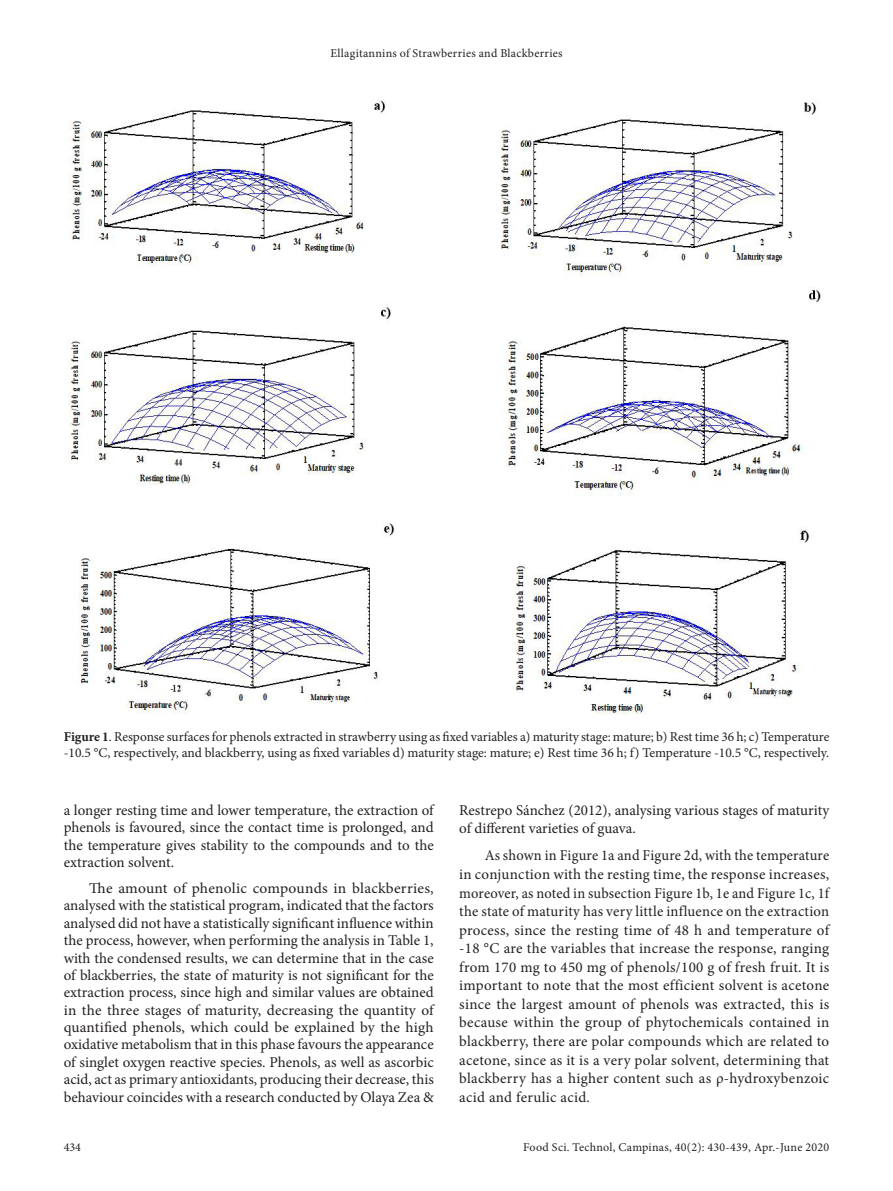
<style>
.page{position:relative;width:893px;height:1191px;background:#fff}
.page>*{position:absolute;margin:0;border:0;box-sizing:border-box;transform-origin:0 0}
.Paragraph{font:15px/17.4px "Minion Pro";color:#231f20;text-align:justify}
.Paragraph-2{font:15px/18.6px "Minion Pro";color:#231f20;text-align:justify;scale:.96 1}
.FigureCaption{font:13.5px/16.2px "Minion Pro";color:#231f20}
.t1{font:12px "Minion Pro";letter-spacing:.025em;color:#231f20}
.s1{font-weight:700}
</style>
<div class="page">
<img style="left:69px;top:100px;width:752px;height:615px">
<p class="t1" style="left:330px;top:45px;width:234px">Ellagitannins of Strawberries and Blackberries</p>
<p class="FigureCaption" style="left:64px;top:728px;width:767px"><span class="s1">Figure 1</span>. Response surfaces for phenols extracted in strawberry using as fixed variables a) maturity stage: mature; b) Rest time 36 h; c) Temperature -10.5 °C, respectively, and blackberry, using as fixed variables d) maturity stage: mature; e) Rest time 36 h; f) Temperature -10.5 °C, respectively.</p>
<p class="Paragraph" style="left:64px;top:801px;width:371px">a longer resting time and lower temperature, the extraction of phenols is favoured, since the contact time is prolonged, and the temperature gives stability to the compounds and to the extraction solvent.</p>
<p class="Paragraph" style="left:64px;top:879px;width:372px;text-indent:26px">The amount of phenolic compounds in blackberries, analysed with the statistical program, indicated that the factors analysed did not have a statistically significant influence within the process, however, when performing the analysis in Table 1, with the condensed results, we can determine that in the case of blackberries, the state of maturity is not significant for the extraction process, since high and similar values are obtained in the three stages of maturity, decreasing the quantity of quantified phenols, which could be explained by the high oxidative metabolism that in this phase favours the appearance of singlet oxygen reactive species. Phenols, as well as ascorbic acid, act as primary antioxidants, producing their decrease, this behaviour coincides with a research conducted by Olaya Zea &amp;</p>
<p class="Paragraph" style="left:459px;top:801px;width:371px;line-height:18.6px">Restrepo Sánchez (2012), analysing various stages of maturity of different varieties of guava.</p>
<p class="Paragraph-2" style="left:459px;top:846px;width:387px;text-indent:26px">As shown in Figure 1a and Figure 2d, with the temperature in conjunction with the resting time, the response increases, moreover, as noted in subsection Figure 1b, 1e and Figure 1c, 1f the state of maturity has very little influence on the extraction process, since the resting time of 48 h and temperature of -18 °C are the variables that increase the response, ranging from 170 mg to 450 mg of phenols/100 g of fresh fruit. It is important to note that the most efficient solvent is acetone since the largest amount of phenols was extracted, this is because within the group of phytochemicals contained in blackberry, there are polar compounds which are related to acetone, since as it is a very polar solvent, determining that blackberry has a higher content such as ρ-hydroxybenzoic acid and ferulic acid.</p>
<p class="t1" style="left:523px;top:1139px;width:308px">Food Sci. Technol, Campinas, 40(2): 430-439, Apr.-June 2020</p>
</div>
